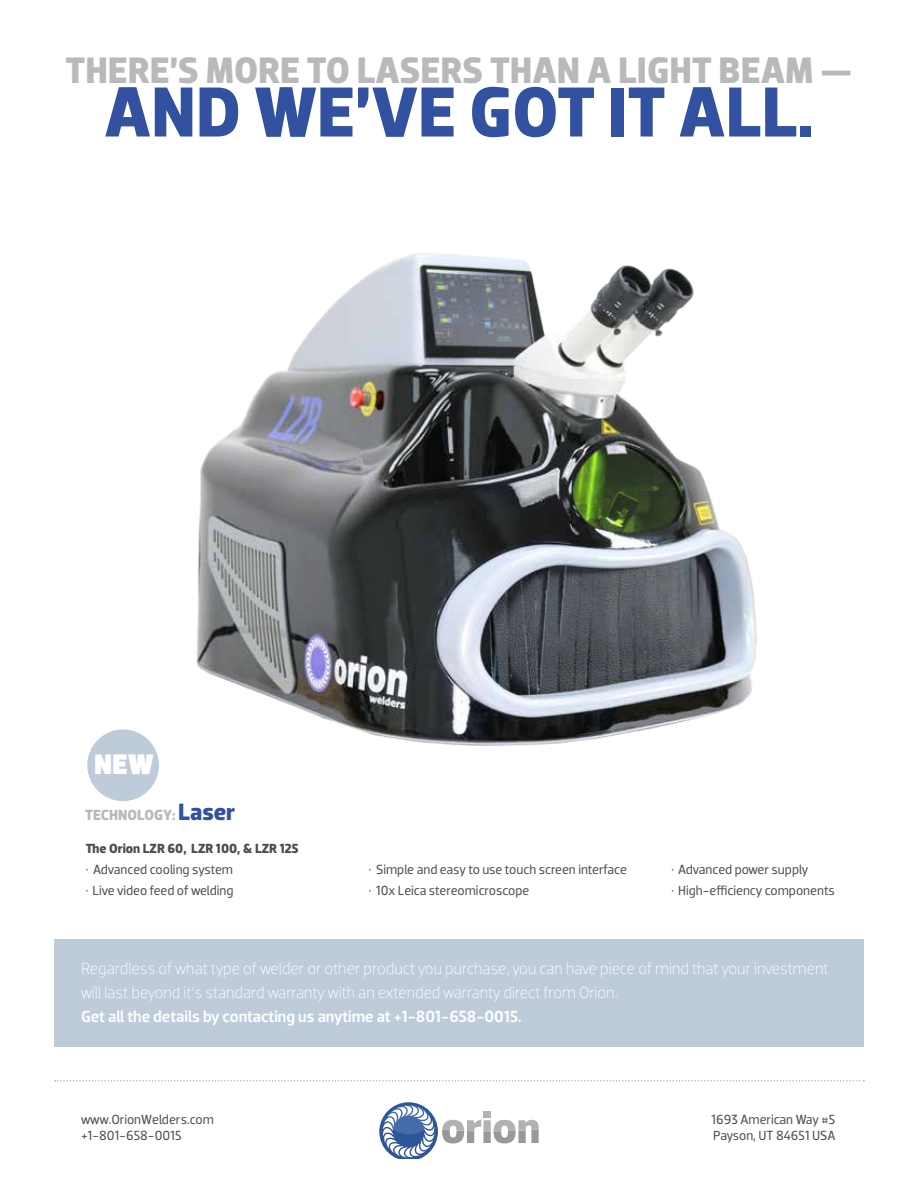
<style>
.page{position:relative;width:918px;height:1188px;background:#fff}
.page>*{position:absolute;margin:0;border:0;box-sizing:border-box;transform-origin:0 0}
.t1{font:700 72px "Dobra";color:#3251a0}
.t2{font:700 37.5px "Dobra";color:#b7b9bb}
.t3{font:900 28.8px "Dobra";color:#fff}
.t4{font:300 16.5px/24px "Dobra";letter-spacing:-.005em;color:#fff}
.t5{font:500 16.5px "Dobra";color:#fff}
.t6{font:700 15px "Dobra";color:#b7b9bb}
.t7{font:13.5px/16.2px "Dobra";letter-spacing:-.005em;color:#4b4f54}
.t8{font:700 13.5px "Dobra";color:#4b4f54}
.s1{font-size:24px;color:#3251a0}
</style>
<div class="page">
<div style="left:54px;top:939px;width:810px;height:108px;background:#becbd9"></div>
<div style="left:87px;top:729px;width:72px;height:72px;background:#becbd9;border-radius:50%"></div>
<svg style="left:379px;top:1102px;width:160px;height:56px"></svg>
<svg style="left:55px;top:1080px;width:809px;height:2px"></svg>
<img style="left:196px;top:253px;width:561px;height:493px">
<h2 class="t2" style="left:66px;top:48px;width:788px">THERE’S MORE TO LASERS THAN A LIGHT BEAM —</h2>
<h1 class="t1" style="left:104px;top:70px;width:711px">AND WE’VE GOT IT ALL.</h1>
<h3 class="t3" style="left:94px;top:747px;width:61px">NEW</h3>
<p class="t6" style="left:85px;top:806px;width:152px">TECHNOLOGY: <span class="s1">Laser</span></p>
<p class="t8" style="left:86px;top:841px;width:214px">The Orion LZR 60, LZR 100, &amp; LZR 125</p>
<p class="t7" style="left:86px;top:862px;width:149px">• Advanced cooling system</p>
<p class="t7" style="left:86px;top:883px;width:149px">• Live video feed of welding</p>
<p class="t7" style="left:369px;top:861px;width:260px">• Simple and easy to use touch screen interface</p>
<p class="t7" style="left:369px;top:882px;width:162px">• 10x Leica stereomicroscope</p>
<p class="t7" style="left:672px;top:861px;width:138px">• Advanced power supply</p>
<p class="t7" style="left:672px;top:882px;width:165px">• High-efficiency components</p>
<p class="t4" style="left:81px;top:957px;width:749px">Regardless of what type of welder or other product you purchase, you can have piece of mind that your investment will last beyond it’s standard warranty with an extended warranty direct from Orion.</p>
<p class="t5" style="left:81px;top:1007px;width:442px">Get all the details by contacting us anytime at +1-801-658-0015.</p>
<p class="t7" style="left:81px;top:1112px;width:135px">www.OrionWelders.com +1-801-658-0015</p>
<p class="t7" style="left:712px;top:1112px;width:125px">1693 American Way #5<br>Payson, UT 84651 USA</p>
</div>
